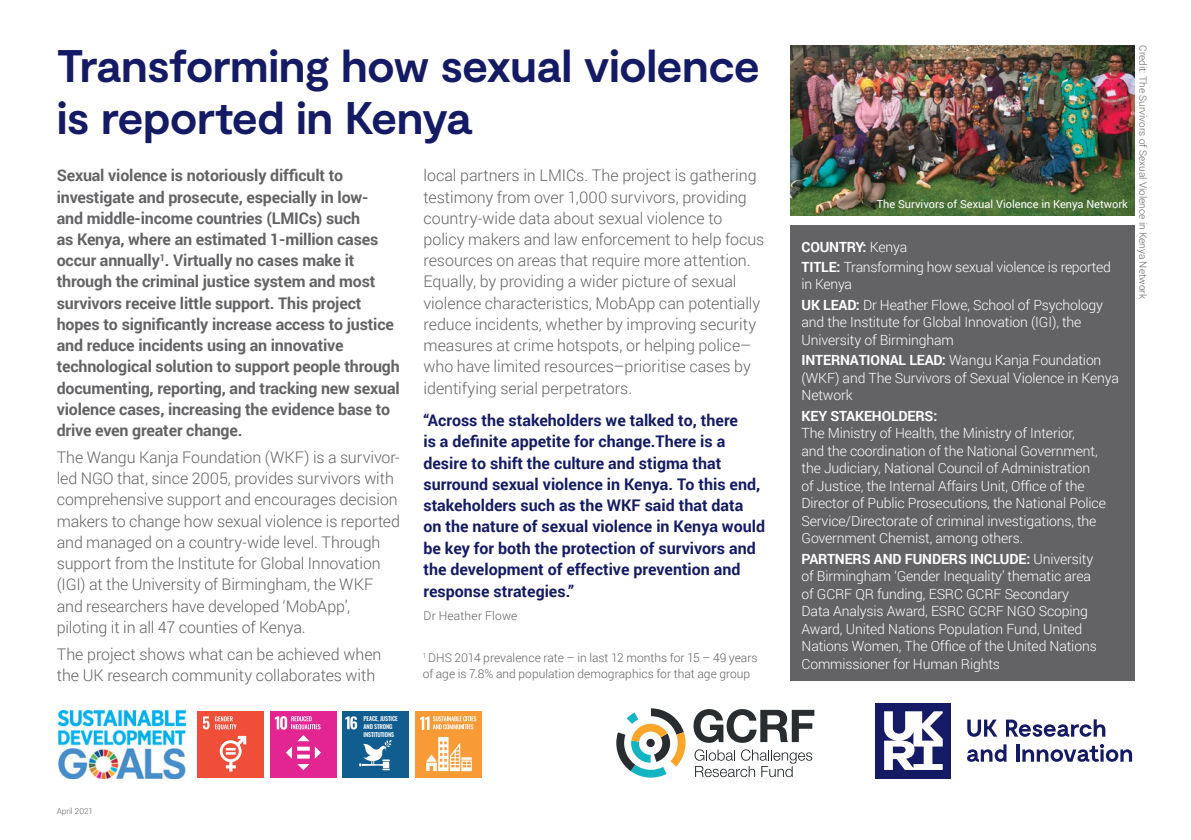
<style>
.page{position:relative;width:1191px;height:840px;background:#fff}
.page>*{position:absolute;margin:0;border:0;box-sizing:border-box;transform-origin:0 0}
.t1{font:700 45.6px/52px "Moderat";letter-spacing:-.015em;color:#141b64}
.t2{font:300 16px/21.2px "Roboto";letter-spacing:-.005em;color:#636366}
.t3{font:700 16px/21.2px "Roboto";letter-spacing:-.01em;color:#636366}
.t4{font:700 16px/21.2px "Roboto";color:#141b64}
.t5{font:300 14px/17.6px "Roboto";letter-spacing:-.01em;color:#fff}
.t6{font:700 14px "Roboto";letter-spacing:-.01em;color:#fff}
.t7{font:300 12px/16px "Roboto";letter-spacing:.005em;color:#636366}
.t8{font:11px "Roboto";color:#fff}
.t9{font:300 10px "Roboto";color:#636366}
.t10{font:300 8.2px "Roboto";color:#636366}
.t11{font:500 6px/8px "Oswald";letter-spacing:-.02em;color:#fff}
.s1{font-weight:300}
.s2{font-weight:700}
</style>
<div class="page">
<div style="left:790px;top:225px;width:344px;height:455px;background:#636366"></div>
<img style="left:57px;top:709px;width:129px;height:69px">
<svg style="left:967px;top:719px;width:30px;height:17px"></svg>
<svg style="left:1006px;top:719px;width:99px;height:17px"></svg>
<svg style="left:967px;top:744px;width:39px;height:17px"></svg>
<hr style="left:1016px;top:744px;width:3px;height:17px;background:#141b64">
<svg style="left:1022px;top:744px;width:110px;height:17px"></svg>
<div style="left:876px;top:702px;width:75px;height:75px;background:#141b64"></div>
<svg style="left:884px;top:711px;width:58px;height:58px"></svg>
<svg style="left:616px;top:708px;width:69px;height:69px"></svg>
<div style="left:646px;top:738px;width:9px;height:8px;background:#292d2f;border-radius:50%"></div>
<svg style="left:693px;top:709px;width:121px;height:33px"></svg>
<svg style="left:694px;top:749px;width:118px;height:27px"></svg>
<div style="left:197px;top:710px;width:67px;height:67px;background:#ef4e38"></div>
<svg style="left:203px;top:716px;width:6px;height:13px"></svg>
<svg style="left:215px;top:716px;width:21px;height:13px"></svg>
<svg style="left:220px;top:735px;width:26px;height:36px"></svg>
<div style="left:270px;top:710px;width:67px;height:67px;background:#e22591"></div>
<svg style="left:315px;top:746px;width:6px;height:12px"></svg>
<svg style="left:286px;top:746px;width:23px;height:23px"></svg>
<svg style="left:275px;top:716px;width:45px;height:24px"></svg>
<div style="left:342px;top:710px;width:67px;height:67px;background:#125d8f"></div>
<svg style="left:345px;top:716px;width:12px;height:13px"></svg>
<svg style="left:359px;top:740px;width:32px;height:29px"></svg>
<div style="left:415px;top:710px;width:67px;height:67px;background:#f89b37"></div>
<svg style="left:426px;top:737px;width:46px;height:33px"></svg>
<svg style="left:420px;top:716px;width:56px;height:13px"></svg>
<img style="left:790px;top:45px;width:344px;height:170px">
<p class="t1" style="left:57px;top:42px;width:704px">Transforming how sexual violence is reported in Kenya</p>
<p class="t3" style="left:57px;top:164px;width:344px">Sexual violence is notoriously difficult to investigate and prosecute, especially in low-<br>and middle-income countries (LMICs) such<br>as Kenya, where an estimated 1-million cases occur annually<sup>1</sup>. Virtually no cases make it through the criminal justice system and most survivors receive little support. This project hopes to significantly increase access to justice and reduce incidents using an innovative technological solution to support people through documenting, reporting, and tracking new sexual violence cases, increasing the evidence base to drive even greater change.</p>
<p class="t2" style="left:57px;top:446px;width:345px">The Wangu Kanja Foundation (WKF) is a survivor&shy;led NGO that, since 2005, provides survivors with comprehensive support and encourages decision makers to change how sexual violence is reported and managed on a country-wide level. Through support from the Institute for Global Innovation (IGI) at the University of Birmingham, the WKF and researchers have developed ‘MobApp’, piloting it in all 47 counties of Kenya.</p>
<p class="t2" style="left:57px;top:642px;width:326px">The project shows what can be achieved when the UK research community collaborates with</p>
<p class="t2" style="left:423px;top:164px;width:342px">local partners in LMICs. The project is gathering testimony from over 1,000 survivors, providing country-wide data about sexual violence to policy makers and law enforcement to help focus resources on areas that require more attention.<br>Equally, by providing a wider picture of sexual violence characteristics, MobApp can potentially reduce incidents, whether by improving security measures at crime hotspots, or helping police– who have limited resources–prioritise cases by identifying serial perpetrators.</p>
<p class="t4" style="left:423px;top:409px;width:343px">“Across the stakeholders we talked to, there<br>is a definite appetite for change.There is a desire to shift the culture and stigma that surround sexual violence in Kenya. To this end, stakeholders such as the WKF said that data on the nature of sexual violence in Kenya would be key for both the protection of survivors and the development of effective prevention and response strategies.”</p>
<p class="t7" style="left:423px;top:607px;width:95px">Dr Heather Flowe</p>
<p class="t7" style="left:423px;top:649px;width:336px"><sup>1</sup> DHS 2014 prevalence rate – in last 12 months for 15 – 49 years of age is 7.8% and population demographics for that age group</p>
<p class="t10" style="left:57px;top:805px;width:38px">April 2021</p>
<p class="t11" style="left:363px;top:713px;width:36px">PEACE, JUSTICE<br>AND STRONG<br>INSTITUTIONS</p>
<p class="t8" style="left:876px;top:196px;width:252px">The Survivors of Sexual Violence in Kenya Network</p>
<p class="t6" style="left:801px;top:236px;width:107px">COUNTRY: <span class="s1">Kenya</span></p>
<p class="t5" style="left:801px;top:257px;width:311px"><span class="s2">TITLE:</span> Transforming how sexual violence is reported in Kenya</p>
<p class="t5" style="left:801px;top:295px;width:303px"><span class="s2">UK LEAD:</span> Dr Heather Flowe, School of Psychology and the Institute for Global Innovation (IGI), the<br>University of Birmingham</p>
<p class="t5" style="left:801px;top:351px;width:319px"><span class="s2">INTERNATIONAL LEAD:</span> Wangu Kanja Foundation (WKF) and The Survivors of Sexual Violence in Kenya<br>Network</p>
<p class="t5" style="left:801px;top:406px;width:306px"><span class="s2">KEY STAKEHOLDERS:<br></span>The Ministry of Health, the Ministry of Interior,<br>and the coordination of the National Government, the Judiciary, National Council of Administration of Justice, the Internal Affairs Unit, Office of the Director of Public Prosecutions, the National Police Service/Directorate of criminal investigations, the Government Chemist, among others.</p>
<p class="t5" style="left:801px;top:549px;width:297px"><span class="s2">PARTNERS AND FUNDERS INCLUDE:</span> University of Birmingham ‘Gender Inequality’ thematic area of GCRF QR funding, ESRC GCRF Secondary Data Analysis Award, ESRC GCRF NGO Scoping Award, United Nations Population Fund, United Nations Women, The Office of the United Nations Commissioner for Human Rights</p>
<p class="t9" style="left:1149px;top:45px;width:254px;rotate:90deg">Credit: The Survivors of Sexual Violence in Kenya Network</p>
</div>
